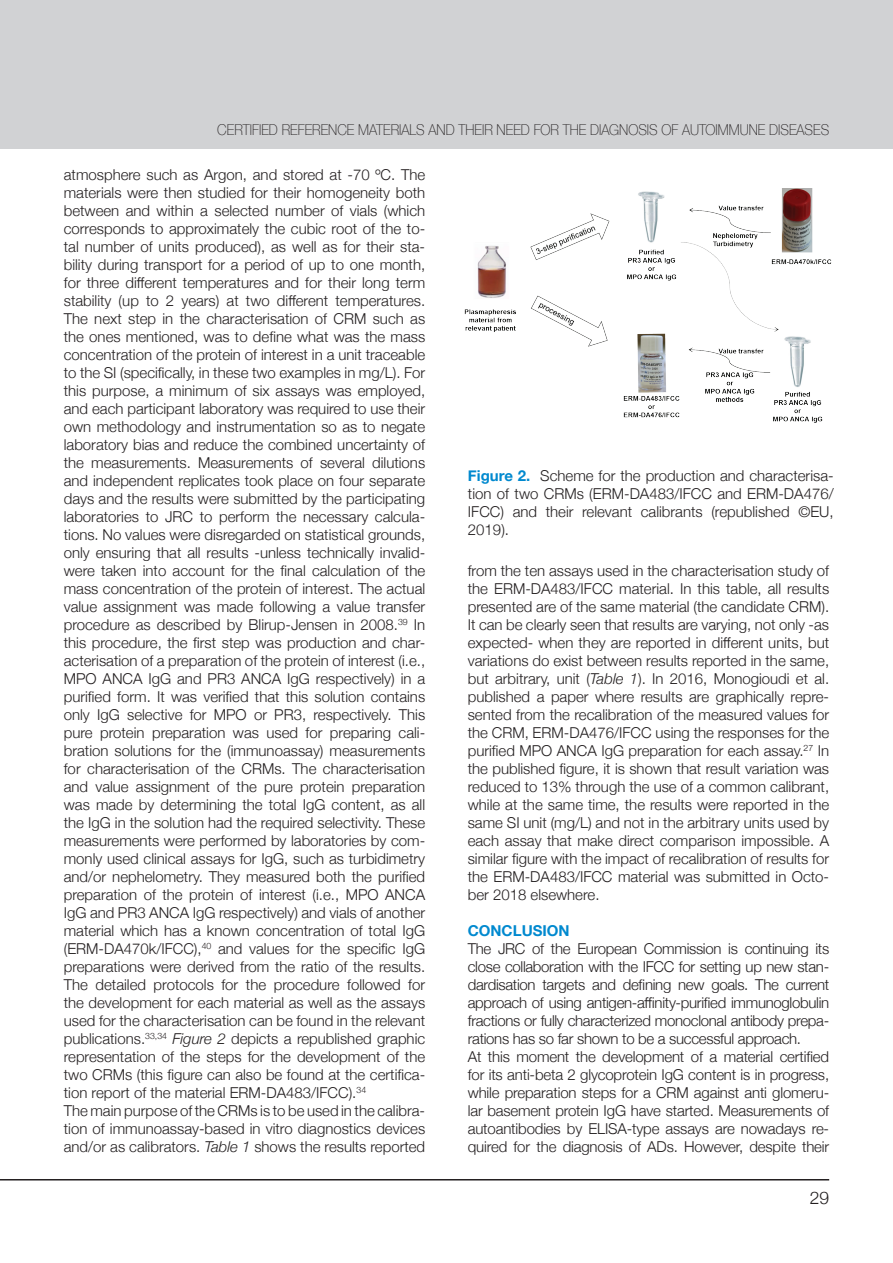
<style>
.page{position:relative;width:893px;height:1263px;background:#fff}
.page>*{position:absolute;margin:0;border:0;box-sizing:border-box;transform-origin:0 0}
.t1{font:300 17.4px "Helvetica Neue";color:#231f20}
.t2{font:300 15px/18px "Helvetica Neue";color:#231f20;text-align:justify}
.t3{font:300 15px/18px "Helvetica Neue";letter-spacing:-.02em;color:#231f20}
.t4{font:100 15px "Helvetica Neue";color:#231f20;scale:.9 1}
.t5{font:700 15px "Helvetica Neue";color:#0089cf}
.s1{font-style:italic}
.s2{font-weight:700;color:#0089cf}
</style>
<div class="page">
<hr style="left:0;top:1179px;width:829px;height:1px;background:#231f20">
<div style="left:0;top:0;width:893px;height:149px;background:#d1d2d4"></div>
<img style="left:464px;top:188px;width:368px;height:235px">
<p class="t4" style="left:217px;top:119px;width:681px">CERTIFIED REFERENCE MATERIALS AND THEIR NEED FOR THE DIAGNOSIS OF AUTOIMMUNE DISEASES</p>
<p class="t4" style="left:799px;top:119px;width:36px">TITLE</p>
<p class="t2" style="left:64px;top:165px;width:363px;text-align:left">atmosphere such as Argon, and stored at -70 ºC. The materials were then studied for their homogeneity both between and within a selected number of vials (which corresponds to approximately the cubic root of the to&shy;tal number of units produced), as well as for their sta&shy;bility during transport for a period of up to one month, for three different temperatures and for their long term stability (up to 2 years) at two different temperatures.<br>The next step in the characterisation of CRM such as the ones mentioned, was to define what was the mass concentration of the protein of interest in a unit traceable to the SI (specifically, in these two examples in mg/L). For this purpose, a minimum of six assays was employed, and each participant laboratory was required to use their own methodology and instrumentation so as to negate laboratory bias and reduce the combined uncertainty of the measurements. Measurements of several dilutions and independent replicates took place on four separate days and the results were submitted by the participating laboratories to JRC to perform the necessary calcula&shy;tions. No values were disregarded on statistical grounds, only ensuring that all results -unless technically invalid&shy;were taken into account for the final calculation of the mass concentration of the protein of interest. The actual value assignment was made following a value transfer procedure as described by Blirup-Jensen in 2008.<sup>39</sup> In this procedure, the first step was production and char&shy;acterisation of a preparation of the protein of interest (i.e., MPO ANCA IgG and PR3 ANCA IgG respectively) in a purified form. It was verified that this solution contains only IgG selective for MPO or PR3, respectively. This pure protein preparation was used for preparing cali&shy;bration solutions for the (immunoassay) measurements for characterisation of the CRMs. The characterisation and value assignment of the pure protein preparation was made by determining the total IgG content, as all the IgG in the solution had the required selectivity. These measurements were performed by laboratories by com&shy;monly used clinical assays for IgG, such as turbidimetry and/or nephelometry. They measured both the purified preparation of the protein of interest (i.e., MPO ANCA IgG and PR3 ANCA IgG respectively) and vials of another material which has a known concentration of total IgG (ERM-DA470k/IFCC),<sup>40</sup> and values for the specific IgG preparations were derived from the ratio of the results.<br>The detailed protocols for the procedure followed for the development for each material as well as the assays used for the characterisation can be found in the relevant publications.<sup>33,34</sup> <span class="s1">Figure 2</span> depicts a republished graphic representation of the steps for the development of the two CRMs (this figure can also be found at the certifica&shy;tion report of the material ERM-DA483/IFCC).<sup>34<br></sup>The main purpose of the CRMs is to be used in the calibra&shy;tion of immunoassay-based in vitro diagnostics devices and/or as calibrators. <span class="s1">Table 1</span> shows the results reported</p>
<p class="t2" style="left:468px;top:466px;width:367px"><span class="s2">Figure 2.</span> Scheme for the production and characterisa&shy;tion of two CRMs (ERM-DA483/IFCC and ERM-DA476/ IFCC) and their relevant calibrants (republished ©EU, 2019).</p>
<p class="t2" style="left:468px;top:561px;width:363px">from the ten assays used in the characterisation study of the ERM-DA483/IFCC material. In this table, all results presented are of the same material (the candidate CRM).<br>It can be clearly seen that results are varying, not only -as expected- when they are reported in different units, but variations do exist between results reported in the same, but arbitrary, unit (<span class="s1">Table 1</span>). In 2016, Monogioudi et al. published a paper where results are graphically repre&shy;sented from the recalibration of the measured values for the CRM, ERM-DA476/IFCC using the responses for the purified MPO ANCA IgG preparation for each assay.<sup>27</sup> In the published figure, it is shown that result variation was reduced to 13% through the use of a common calibrant, while at the same time, the results were reported in the same SI unit (mg/L) and not in the arbitrary units used by each assay that make direct comparison impossible. A similar figure with the impact of recalibration of results for the ERM-DA483/IFCC material was submitted in Octo&shy;ber 2018 elsewhere.</p>
<p class="t5" style="left:468px;top:919px;width:103px">CONCLUSION</p>
<p class="t3" style="left:468px;top:939px;width:363px">The JRC of the European Commission is continuing its close collaboration with the IFCC for setting up new stan&shy;dardisation targets and defining new goals. The current approach of using antigen-affinity-purified immunoglobulin fractions or fully characterized monoclonal antibody prepa&shy;rations has so far shown to be a successful approach.<br>At this moment the development of a material certified for its anti-beta 2 glycoprotein IgG content is in progress, while preparation steps for a CRM against anti glomeru&shy;lar basement protein IgG have started. Measurements of autoantibodies by ELISA-type assays are nowadays re&shy;quired for the diagnosis of ADs. However, despite their</p>
<p class="t1" style="left:810px;top:1184px;width:21px">29</p>
</div>
